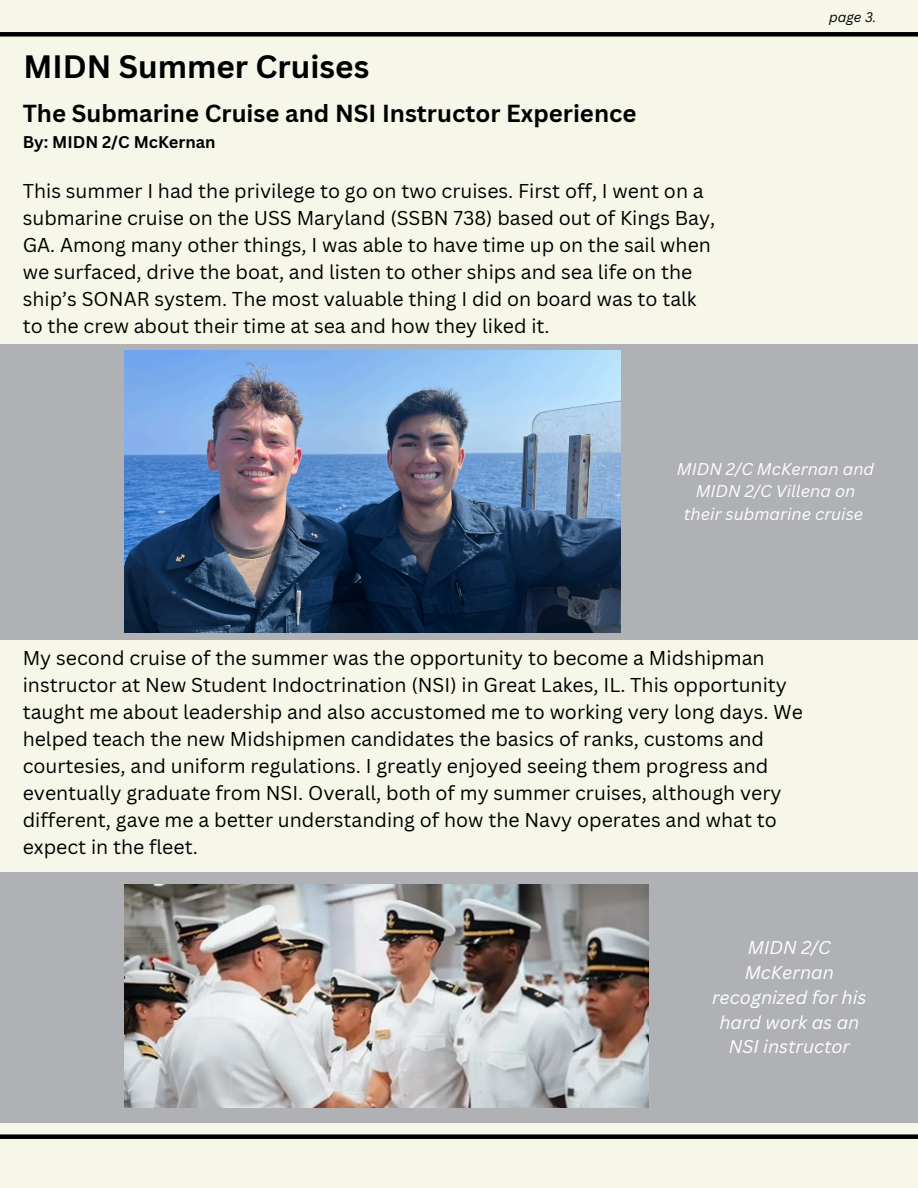
<style>
.page{position:relative;width:918px;height:1188px;background:#f6f6e9}
.page>*{position:absolute;margin:0;border:0;box-sizing:border-box;transform-origin:0 0}
.t1{font:700 31.5px "Canva Sans";color:#000}
.t2{font:700 24px "Canva Sans";color:#000}
.t3{font:19.5px/27px "Canva Sans";color:#000}
.t4{font:italic 18px/24.8px "Canva Sans";color:#fff;text-align:center}
.t5{font:italic 16.5px/22.5px "Canva Sans";color:#fff;text-align:center}
.t6{font:700 16.5px "Canva Sans";color:#000}
.t7{font:italic 13.5px "Canva Sans";color:#000}
</style>
<div class="page">
<div style="left:0;top:32px;width:918px;height:5px;background:#000"></div>
<div style="left:0;top:1134px;width:918px;height:5px;background:#000"></div>
<div style="left:0;top:345px;width:918px;height:295px;background:#afb1b4"></div>
<div style="left:0;top:872px;width:918px;height:250px;background:#afb1b4"></div>
<img style="left:124px;top:350px;width:496px;height:283px">
<img style="left:124px;top:885px;width:524px;height:223px">
<h4 class="t1" style="left:23px;top:45px;width:347px">MIDN Summer Cruises</h4>
<p class="t2" style="left:23px;top:96px;width:615px">The Submarine Cruise and NSI Instructor Experience</p>
<p class="t6" style="left:23px;top:130px;width:194px">By: MIDN 2/C McKernan</p>
<h1 class="t3" style="left:23px;top:177px;width:694px">This summer I had the privilege to go on two cruises. First off, I went on a submarine cruise on the USS Maryland (SSBN 738) based out of Kings Bay, GA. Among many other things, I was able to have time up on the sail when we surfaced, drive the boat, and listen to other ships and sea life on the ship’s SONAR system. The most valuable thing I did on board was to talk to the crew about their time at sea and how they liked it.</h1>
<p class="t7" style="left:829px;top:8px;width:49px">page 3.</p>
<p class="t5" style="left:677px;top:457px;width:199px">MIDN 2/C McKernan and<br>MIDN 2/C Villena on their submarine cruise</p>
<h3 class="t3" style="left:23px;top:644px;width:782px">My second cruise of the summer was the opportunity to become a Midshipman instructor at New Student Indoctrination (NSI) in Great Lakes, IL. This opportunity taught me about leadership and also accustomed me to working very long days. We helped teach the new Midshipmen candidates the basics of ranks, customs and courtesies, and uniform regulations. I greatly enjoyed seeing them progress and eventually graduate from NSI. Overall, both of my summer cruises, although very different, gave me a better understanding of how the Navy operates and what to expect in the fleet.</h3>
<h3 class="t4" style="left:712px;top:935px;width:156px">MIDN 2/C<br>McKernan recognized for his hard work as an<br>NSI instructor</h3>
</div>
